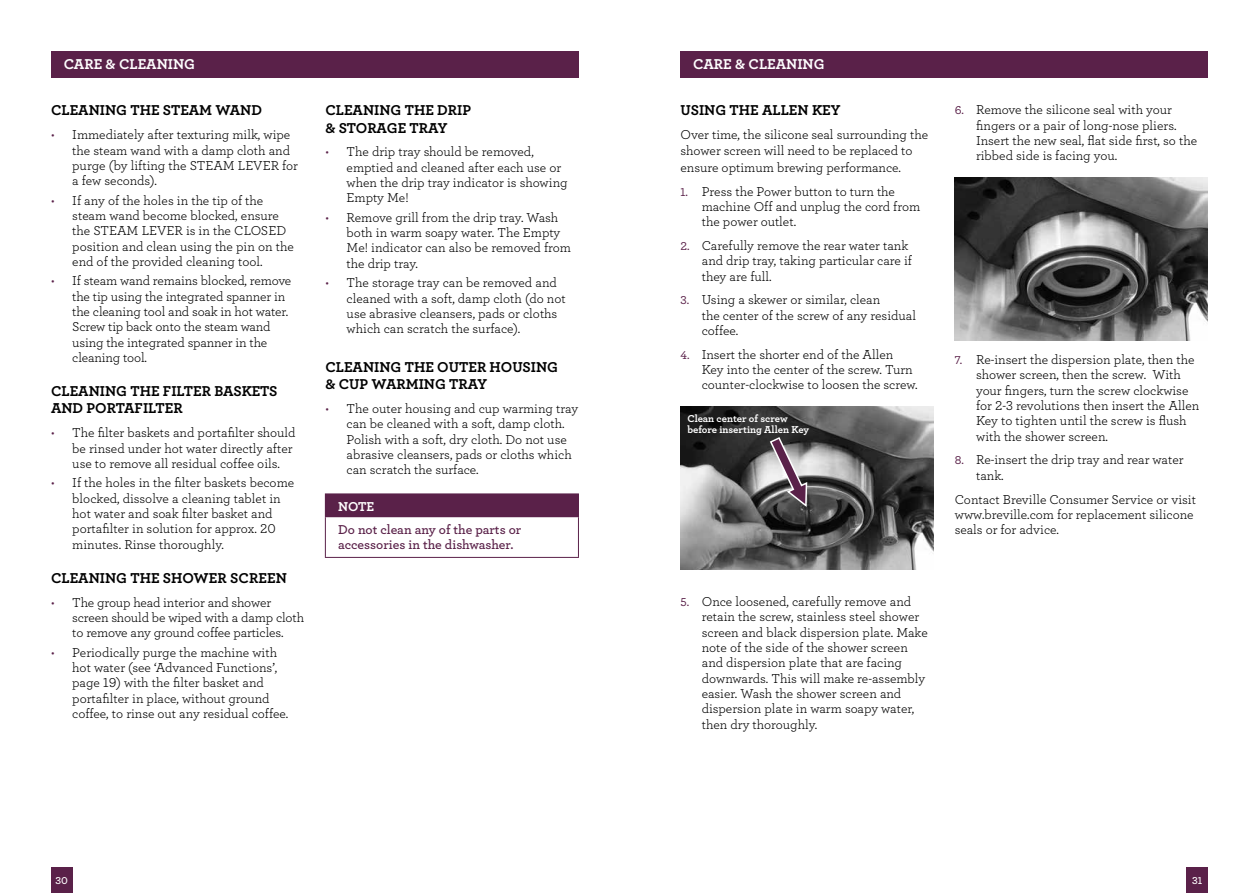
<style>
.page{position:relative;width:1259px;height:893px;background:#fff}
.page>*{position:absolute;margin:0;border:0;box-sizing:border-box;transform-origin:0 0}
.t1{font:15px/17.2px "Archer Bold LF";color:#000}
.t2{font:15px "Archer Bold LF";color:#fff}
.t3{font:13.5px/15.3px "Archer Book LF";color:#000}
.t4{font:13.5px/15px "Archer Semibold LF";color:#5a2149}
.t5{font:13.5px "Archer Bold LF";color:#fff}
.t6{font:10.5px/11.2px "Archer Bold LF";color:#fff}
.t7{font:10.5px "Archer Semibold LF";color:#fff}
.s1{font-family:"Archer Medium LF";font-size:12px;color:#5a2149}
.s2{color:#5a2149}
</style>
<div class="page">
<div style="left:51px;top:867px;width:21px;height:26px;background:#5a2149"></div>
<div style="left:1186px;top:867px;width:22px;height:26px;background:#5a2149"></div>
<div style="left:680px;top:51px;width:528px;height:27px;background:#5a2149"></div>
<div style="left:51px;top:51px;width:527px;height:27px;background:#5a2149"></div>
<img style="left:680px;top:407px;width:253px;height:163px">
<img style="left:955px;top:177px;width:253px;height:163px">
<div style="left:325px;top:494px;width:253px;height:23px;background:#5a2149"></div>
<svg style="left:578px;top:494px;width:1px;height:22px"></svg>
<hr style="left:325px;top:493px;width:254px;height:1px;background:#5a2149">
<hr style="left:325px;top:517px;width:1px;height:40px;background:#5a2149">
<hr style="left:578px;top:517px;width:1px;height:40px;background:#5a2149">
<hr style="left:325px;top:557px;width:254px;height:1px;background:#5a2149">
<hr style="left:325px;top:516px;width:254px;height:1px;background:#5a2149">
<svg style="left:769px;top:436px;width:39px;height:73px;background:#847980"></svg>
<p class="t2" style="left:64px;top:55px;width:133px">CARE &amp; CLEANING</p>
<p class="t2" style="left:693px;top:55px;width:133px">CARE &amp; CLEANING</p>
<p class="t1" style="left:680px;top:101px;width:161px">USING THE ALLEN KEY</p>
<p class="t3" style="left:680px;top:127px;width:249px">Over time, the silicone seal surrounding the shower screen will need to be replaced to</p>
<p class="t3" style="left:680px;top:159px;width:222px">ensure optimum brewing performance.</p>
<p class="t3" style="left:702px;top:183px;width:220px;text-indent:-21px"><span class="s1">1.</span> Press the Power button to turn the machine Off and unplug the cord from the power outlet.</p>
<p class="t3" style="left:702px;top:237px;width:212px;text-indent:-21px"><span class="s1">2.</span> Carefully remove the rear water tank and drip tray, taking particular care if they are full.</p>
<p class="t3" style="left:702px;top:292px;width:216px;text-indent:-21px"><span class="s1">3.</span> Using a skewer or similar, clean<br>the center of the screw of any residual coffee.</p>
<p class="t3" style="left:702px;top:346px;width:217px;text-indent:-21px"><span class="s1">4.</span> Insert the shorter end of the Allen<br>Key into the center of the screw. Turn counter-clockwise to loosen the screw.</p>
<p class="t1" style="left:51px;top:101px;width:213px">CLEANING THE STEAM WAND</p>
<p class="t3" style="left:72px;top:127px;width:227px;text-indent:-21px"><span class="s2">•</span> Immediately after texturing milk, wipe the steam wand with a damp cloth and purge (by lifting the STEAM LEVER for a few seconds).</p>
<p class="t3" style="left:72px;top:192px;width:223px;text-indent:-21px"><span class="s2">•</span> If any of the holes in the tip of the steam wand become blocked, ensure the STEAM LEVER is in the CLOSED position and clean using the pin on the end of the provided cleaning tool.</p>
<p class="t3" style="left:72px;top:273px;width:221px;text-indent:-21px"><span class="s2">•</span> If steam wand remains blocked, remove the tip using the integrated spanner in the cleaning tool and soak in hot water.<br>Screw tip back onto the steam wand using the integrated spanner in the cleaning tool.</p>
<p class="t1" style="left:51px;top:382px;width:228px">CLEANING THE FILTER BASKETS<br>AND Portafilter</p>
<p class="t3" style="left:72px;top:425px;width:225px;text-indent:-21px"><span class="s2">•</span> The filter baskets and portafilter should be rinsed under hot water directly after use to remove all residual coffee oils.</p>
<p class="t3" style="left:72px;top:475px;width:223px;text-indent:-21px"><span class="s2">•</span> If the holes in the filter baskets become blocked, dissolve a cleaning tablet in hot water and soak filter basket and portafilter in solution for approx. 20 minutes. Rinse thoroughly.</p>
<p class="t1" style="left:51px;top:569px;width:236px">CLEANING THE SHOWER SCREEN</p>
<p class="t3" style="left:72px;top:594px;width:233px;text-indent:-21px"><span class="s2">•</span> The group head interior and shower screen should be wiped with a damp cloth to remove any ground coffee particles.</p>
<p class="t3" style="left:72px;top:644px;width:217px;text-indent:-21px"><span class="s2">•</span> Periodically purge the machine with hot water (see ‘Advanced Functions’, page 19) with the filter basket and portafilter in place, without ground coffee, to rinse out any residual coffee.</p>
<p class="t1" style="left:325px;top:101px;width:147px">CLEANING THE DRIP &amp; STO RAGE TRAY</p>
<p class="t3" style="left:347px;top:144px;width:222px;text-indent:-21px"><span class="s2">•</span> The drip tray should be removed, emptied and cleaned after each use or when the drip tray indicator is showing<br>Empty Me!</p>
<p class="t3" style="left:347px;top:209px;width:226px;text-indent:-21px"><span class="s2">•</span> Remove grill from the drip tray. Wash both in warm soapy water. The Empty<br>Me! indicator can also be removed from the drip tray.</p>
<p class="t3" style="left:347px;top:275px;width:221px;text-indent:-21px"><span class="s2">•</span> The storage tray can be removed and cleaned with a soft, damp cloth (do not use abrasive cleansers, pads or cloths which can scratch the surface).</p>
<p class="t1" style="left:325px;top:358px;width:234px">CLEANING THE OUTER HOUSING &amp; CUP WARMING TRAY</p>
<p class="t3" style="left:347px;top:401px;width:233px;text-indent:-21px"><span class="s2">•</span> The outer housing and cup warming tray can be cleaned with a soft, damp cloth.<br>Polish with a soft, dry cloth. Do not use abrasive cleansers, pads or cloths which can scratch the surface.</p>
<p class="t5" style="left:338px;top:498px;width:11px">NOT</p>
<p class="t5" style="left:366px;top:498px;width:9px">E</p>
<p class="t4" style="left:338px;top:521px;width:185px">Do not clean any of the parts or accessories in the dishwasher.</p>
<p class="t6" style="left:687px;top:412px;width:123px">Clean center of screw before inserting Allen Key</p>
<p class="t3" style="left:702px;top:594px;width:227px;text-indent:-21px"><span class="s1">5.</span> Once loosened, carefully remove and retain the screw, stainless steel shower screen and black dispersion plate. Make note of the side of the shower screen and dispersion plate that are facing downwards. This will make re-assembly easier. Wash the shower screen and dispersion plate in warm soapy water, then dry thoroughly.</p>
<p class="t3" style="left:976px;top:102px;width:222px;text-indent:-21px"><span class="s1">6.</span> Remove the silicone seal with your fingers or a pair of long-nose pliers.<br>Insert the new seal, flat side first, so the ribbed side is facing you.</p>
<p class="t3" style="left:976px;top:352px;width:225px;text-indent:-21px"><span class="s1">7.</span> Re-insert the dispersion plate, then the shower screen, then the screw. With your fingers, turn the screw clockwise for 2-3 revolutions then insert the Allen Key to tighten until the screw is flush with the shower screen.</p>
<p class="t3" style="left:976px;top:452px;width:209px;text-indent:-21px"><span class="s1">8.</span> Re-insert the drip tray and rear water tank.</p>
<p class="t3" style="left:955px;top:491px;width:243px">Contact Breville Consumer Service or visit www.breville.com for replacement silicone seals or for advice.</p>
<p class="t7" style="left:55px;top:874px;width:14px">30</p>
<p class="t7" style="left:1192px;top:874px;width:12px">31</p>
</div>
